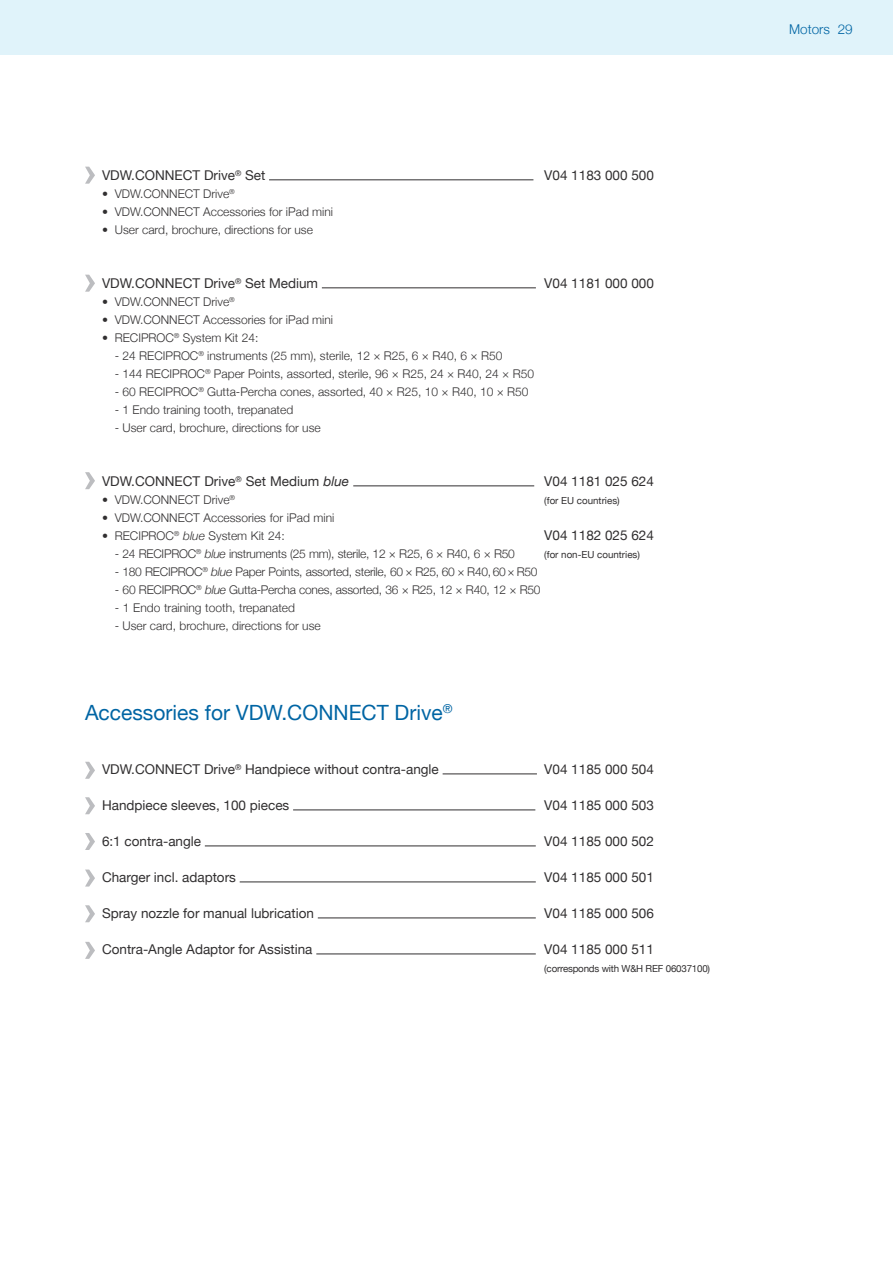
<style>
.page{position:relative;width:893px;height:1263px;background:#fff}
.page>*{position:absolute;margin:0;border:0;box-sizing:border-box;transform-origin:0 0}
.t1{font:21px "Helvetica Neue";color:#0065a4}
.t2{font:13.5px "Helvetica Neue";color:#312f30}
.t3{font:300 13.5px "Helvetica Neue";color:#0065a4}
.t4{font:300 12px "Helvetica Neue";color:#312f30}
.t5{font:300 12px "Helvetica Neue";letter-spacing:-.02em;color:#312f30}
.t6{font:9.75px "Helvetica Neue";color:#312f30}
.t7{font:9.75px "Helvetica Neue";letter-spacing:-.02em;color:#312f30}
.s1{font-style:italic}
</style>
<div class="page">
<div style="left:0;top:0;width:893px;height:54px;background:#e0f3fa"></div>
<hr style="left:269px;top:180px;width:264px;height:1px;background:#312f30">
<svg style="left:85px;top:167px;width:10px;height:17px"></svg>
<svg style="left:85px;top:275px;width:10px;height:17px"></svg>
<hr style="left:353px;top:486px;width:181px;height:1px;background:#312f30">
<svg style="left:85px;top:472px;width:10px;height:17px"></svg>
<hr style="left:322px;top:288px;width:214px;height:1px;background:#312f30">
<hr style="left:443px;top:774px;width:94px;height:1px;background:#312f30">
<hr style="left:293px;top:810px;width:242px;height:1px;background:#312f30">
<hr style="left:240px;top:882px;width:296px;height:1px;background:#312f30">
<hr style="left:205px;top:846px;width:331px;height:1px;background:#312f30">
<hr style="left:318px;top:918px;width:218px;height:1px;background:#312f30">
<hr style="left:316px;top:954px;width:220px;height:1px;background:#312f30">
<svg style="left:85px;top:762px;width:10px;height:17px"></svg>
<svg style="left:85px;top:833px;width:10px;height:17px"></svg>
<svg style="left:85px;top:905px;width:10px;height:17px"></svg>
<svg style="left:85px;top:797px;width:10px;height:17px"></svg>
<svg style="left:85px;top:869px;width:10px;height:17px"></svg>
<svg style="left:85px;top:942px;width:10px;height:17px"></svg>
<p class="t2" style="left:102px;top:165px;width:165px">VDW.CONNECT Drive<sup>®</sup> Set</p>
<p class="t2" style="left:544px;top:165px;width:111px">V04 1183 000 500</p>
<p class="t4" style="left:102px;top:184px;width:134px">• VDW.CONNECT Drive<sup>®</sup></p>
<p class="t4" style="left:102px;top:202px;width:233px">• VDW.CONNECT Accessories for iPad mini</p>
<p class="t4" style="left:102px;top:220px;width:212px">• User card, brochure, directions for use</p>
<p class="t2" style="left:102px;top:273px;width:218px">VDW.CONNECT Drive<sup>®</sup> Set Medium</p>
<p class="t4" style="left:102px;top:292px;width:134px">• VDW.CONNECT Drive<sup>®</sup></p>
<p class="t4" style="left:102px;top:310px;width:233px">• VDW.CONNECT Accessories for iPad mini</p>
<p class="t4" style="left:102px;top:328px;width:158px">• RECIPROC<sup>®</sup> System Kit 24:</p>
<p class="t4" style="left:115px;top:346px;width:389px">- 24 RECIPROC<sup>®</sup> instruments (25 mm), sterile, 12 × R25, 6 × R40, 6 × R50</p>
<p class="t4" style="left:115px;top:364px;width:421px">- 144 RECIPROC<sup>®</sup> Paper Points, assorted, sterile, 96 × R25, 24 × R40, 24 × R50</p>
<p class="t4" style="left:115px;top:382px;width:415px">- 60 RECIPROC<sup>®</sup> Gutta-Percha cones, assorted, 40 × R25, 10 × R40, 10 × R50</p>
<p class="t4" style="left:115px;top:400px;width:180px">- 1 Endo training tooth, trepanated</p>
<p class="t4" style="left:115px;top:418px;width:207px">- User card, brochure, directions for use</p>
<p class="t2" style="left:544px;top:273px;width:111px">V04 1181 000 000</p>
<p class="t2" style="left:102px;top:471px;width:249px">VDW.CONNECT Drive<sup>®</sup> Set Medium <span class="s1">blue</span></p>
<p class="t4" style="left:102px;top:490px;width:135px">• VDW.CONNECT Drive<sup>®</sup></p>
<p class="t4" style="left:102px;top:508px;width:234px">• VDW.CONNECT Accessories for iPad mini</p>
<p class="t4" style="left:102px;top:526px;width:184px">• RECIPROC<sup>®</sup> <span class="s1">blue</span> System Kit 24:</p>
<p class="t5" style="left:115px;top:544px;width:402px">- 24 RECIPROC<sup>®</sup> <span class="s1">blue</span> instruments (25 mm), sterile, 12 × R25, 6 × R40, 6 × R50</p>
<p class="t5" style="left:115px;top:562px;width:424px">- 180 RECIPROC<sup>®</sup> <span class="s1">blue</span> Paper Points, assorted, sterile, 60 × R25, 60 × R40, 60 × R50</p>
<p class="t5" style="left:115px;top:580px;width:427px">- 60 RECIPROC<sup>®</sup> <span class="s1">blue</span> Gutta-Percha cones, assorted, 36 × R25, 12 × R40, 12 × R50</p>
<p class="t4" style="left:115px;top:598px;width:182px">- 1 Endo training tooth, trepanated</p>
<p class="t4" style="left:115px;top:616px;width:207px">- User card, brochure, directions for use</p>
<p class="t2" style="left:544px;top:471px;width:111px">V04 1181 025 624</p>
<p class="t6" style="left:544px;top:493px;width:77px">(for EU countries)</p>
<p class="t2" style="left:544px;top:525px;width:111px">V04 1182 025 624</p>
<p class="t6" style="left:544px;top:547px;width:97px">(for non-EU countries)</p>
<h1 class="t1" style="left:85px;top:697px;width:369px">Accessories for VDW.CONNECT Drive<sup>®</sup></h1>
<p class="t2" style="left:102px;top:759px;width:338px">VDW.CONNECT Drive<sup>®</sup> Handpiece without contra-angle</p>
<p class="t2" style="left:544px;top:759px;width:111px">V04 1185 000 504</p>
<p class="t2" style="left:544px;top:795px;width:111px">V04 1185 000 503</p>
<p class="t2" style="left:102px;top:795px;width:189px">Handpiece sleeves, 100 pieces</p>
<p class="t2" style="left:102px;top:831px;width:101px">6:1 contra-angle</p>
<p class="t2" style="left:102px;top:867px;width:135px">Charger incl. adaptors</p>
<p class="t2" style="left:102px;top:903px;width:213px">Spray nozzle for manual lubrication</p>
<p class="t2" style="left:102px;top:939px;width:212px">Contra-Angle Adaptor for Assistina</p>
<p class="t2" style="left:544px;top:831px;width:111px">V04 1185 000 502</p>
<p class="t2" style="left:544px;top:867px;width:111px">V04 1185 000 501</p>
<p class="t2" style="left:544px;top:903px;width:111px">V04 1185 000 506</p>
<p class="t2" style="left:544px;top:939px;width:111px">V04 1185 000 511</p>
<p class="t7" style="left:544px;top:961px;width:167px">(corresponds with W&amp;H REF 06037100)</p>
<p class="t3" style="left:789px;top:18px;width:42px">Motors</p>
<p class="t3" style="left:838px;top:18px;width:17px">29</p>
</div>
